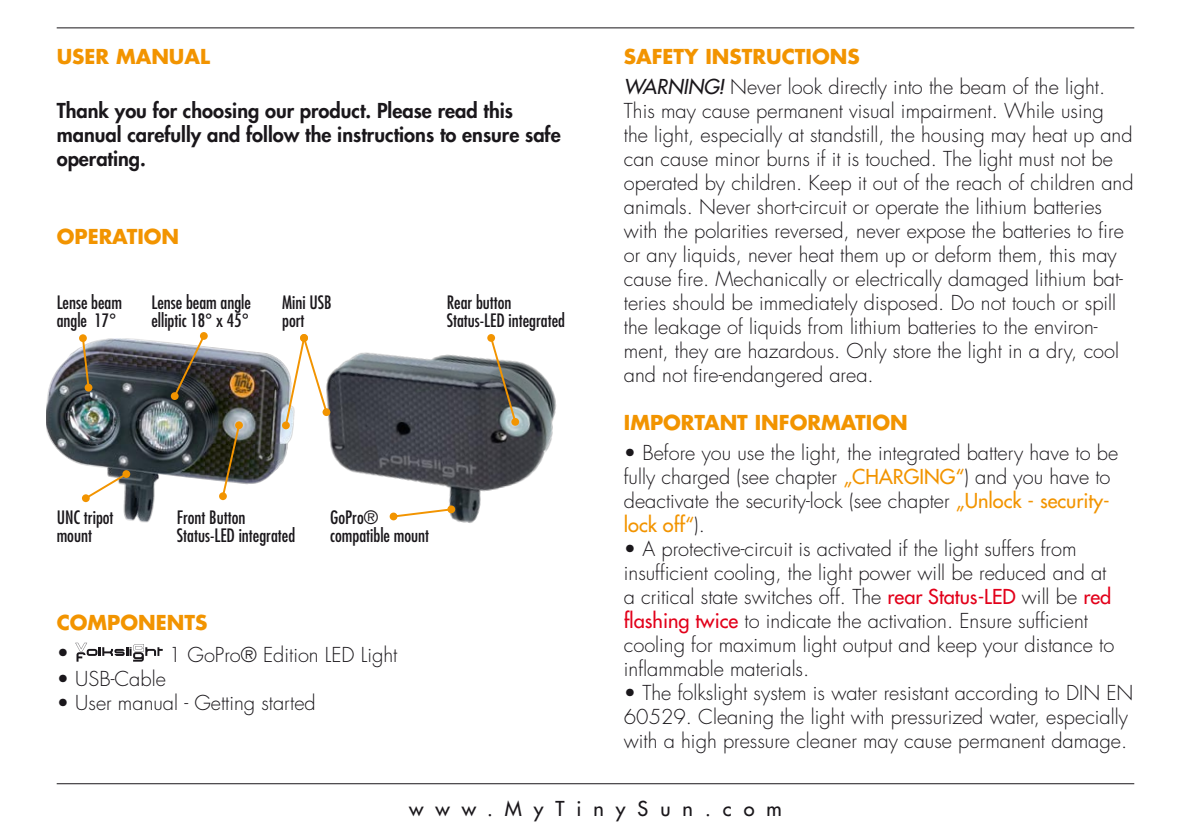
<style>
.page{position:relative;width:1191px;height:840px;background:#fff}
.page>*{position:absolute;margin:0;border:0;box-sizing:border-box;transform-origin:0 0}
.t1{font:300 20px/24px "Futura";color:#1a171b}
.t2{font:800 20px/24px "Futura";color:#1a171b}
.t3{font:700 20px "Futura";color:#f29400}
.t4{font:20px "Futura";letter-spacing:.6em;color:#1a171b}
.t5{font:condensed 18px/18px "Futura";color:#1a171b}
.s1{font-weight:700;color:#f29400}
.s2{font-weight:400;font-style:italic}
.s3{font-weight:400;font-style:italic;font-stretch:condensed}
.s4{font-weight:400;color:#f29400}
.s5{font-weight:400;color:#e2001a}
</style>
<div class="page">
<hr style="left:57px;top:27px;width:1077px;height:1px;background:#1a171b">
<hr style="left:57px;top:782px;width:1077px;height:1px;background:#1a171b">
<svg style="left:75px;top:642px;width:88px;height:19px"></svg>
<img style="left:328px;top:334px;width:229px;height:189px">
<img style="left:46px;top:338px;width:248px;height:184px">
<svg style="left:172px;top:333px;width:34px;height:65px"></svg>
<div style="left:200px;top:332px;width:8px;height:7px;background:#f29400;border-radius:50%"></div>
<div style="left:171px;top:392px;width:8px;height:8px;background:#f29400;border-radius:50%"></div>
<svg style="left:81px;top:338px;width:10px;height:51px"></svg>
<div style="left:79px;top:334px;width:8px;height:8px;background:#f29400;border-radius:50%"></div>
<div style="left:85px;top:383px;width:7px;height:8px;background:#f29400;border-radius:50%"></div>
<svg style="left:221px;top:422px;width:20px;height:76px"></svg>
<div style="left:219px;top:492px;width:8px;height:8px;background:#f29400;border-radius:50%"></div>
<div style="left:235px;top:421px;width:8px;height:8px;background:#f29400;border-radius:50%"></div>
<svg style="left:83px;top:471px;width:46px;height:29px"></svg>
<div style="left:82px;top:494px;width:8px;height:8px;background:#f29400;border-radius:50%"></div>
<div style="left:122px;top:470px;width:8px;height:7px;background:#f29400;border-radius:50%"></div>
<div style="left:282px;top:421px;width:8px;height:8px;background:#f29400;border-radius:50%"></div>
<svg style="left:284px;top:335px;width:45px;height:92px"></svg>
<div style="left:300px;top:334px;width:8px;height:7px;background:#f29400;border-radius:50%"></div>
<div style="left:322px;top:408px;width:8px;height:8px;background:#f29400;border-radius:50%"></div>
<svg style="left:391px;top:507px;width:62px;height:11px"></svg>
<div style="left:389px;top:512px;width:8px;height:8px;background:#f29400;border-radius:50%"></div>
<div style="left:447px;top:505px;width:8px;height:8px;background:#f29400;border-radius:50%"></div>
<svg style="left:489px;top:335px;width:28px;height:89px"></svg>
<div style="left:511px;top:418px;width:8px;height:7px;background:#f29400;border-radius:50%"></div>
<div style="left:487px;top:334px;width:8px;height:7px;background:#f29400;border-radius:50%"></div>
<p class="t3" style="left:57px;top:43px;width:155px">USER MANUAL</p>
<p class="t2" style="left:57px;top:98px;width:505px">Thank you for choosing our product. Please read this manual carefully and follow the instructions to ensure safe operating.</p>
<p class="t3" style="left:57px;top:222px;width:45px">OPERA</p>
<p class="t3" style="left:127px;top:222px;width:51px">TION</p>
<p class="t5" style="left:57px;top:293px;width:67px">Lense beam angle 17°</p>
<p class="t5" style="left:151px;top:293px;width:101px">Lense beam angle elliptic 18° x 45°</p>
<p class="t5" style="left:282px;top:293px;width:51px">Mini USB port</p>
<p class="t5" style="left:447px;top:293px;width:120px">Rear button<br>Status-LED integrated</p>
<p class="t5" style="left:57px;top:508px;width:58px">UNC tripot mount</p>
<p class="t5" style="left:177px;top:508px;width:120px">Front Button<br>Status-LED integrated</p>
<p class="t5" style="left:330px;top:508px;width:100px">GoPro® compatible mount</p>
<p class="t3" style="left:57px;top:608px;width:98px">COMPONEN</p>
<p class="t3" style="left:184px;top:608px;width:23px">TS</p>
<p class="t1" style="left:57px;top:640px;width:14px">•</p>
<p class="t1" style="left:169px;top:642px;width:230px">1 GoPro® Edition LED Light</p>
<p class="t1" style="left:57px;top:666px;width:111px">• USB-Cable</p>
<p class="t1" style="left:57px;top:690px;width:261px">• User manual - Getting started</p>
<p class="t1" style="left:624px;top:42px;width:483px;line-height:29.6px"><span class="s1">SAFETY INSTRUCTIONS<br></span><span class="s2">WARNING</span><span class="s3">!</span> Never look directly into the beam of the light.</p>
<p class="t1" style="left:624px;top:99px;width:511px">This may cause permanent visual impairment. While using<br>the light, especially at standstill, the housing may heat up and can cause minor burns if it is touched. The light must not be operated by children. Keep it out of the reach of children and animals. Never short-circuit or operate the lithium batteries with the polarities reversed, never expose the batteries to fire or any liquids, never heat them up or deform them, this may cause fire. Mechanically or electrically damaged lithium bat&shy;teries should be immediately disposed. Do not touch or spill the leakage of liquids from lithium batteries to the environ&shy;ment, they are hazardous. Only store the light in a dry, cool and not fire-endangered area.</p>
<p class="t3" style="left:624px;top:409px;width:201px">IMPORTANT INFORMA</p>
<p class="t3" style="left:855px;top:409px;width:51px">TION</p>
<p class="t1" style="left:624px;top:441px;width:496px">• Before you use the light, the integrated battery have to be fully charged (see chapter <span class="s4">„Charging“</span>) and you have to deactivate the security-lock (see chapter <span class="s4">„Unlock - security&shy;lock off“</span>).</p>
<p class="t1" style="left:624px;top:537px;width:492px">• A protective-circuit is activated if the light suffers from insufficient cooling, the light power will be reduced and at a critical state switches off. The <span class="s5">rear Status-LED</span> will be <span class="s5">red flashing twice</span> to indicate the activation. Ensure sufficient cooling for maximum light output and keep your distance to inflammable materials.</p>
<p class="t1" style="left:624px;top:681px;width:511px">• The folkslight system is water resistant according to DIN EN<br>60529. Cleaning the light with pressurized water, especially with a high pressure cleaner may cause permanent damage.</p>
<p class="t4" style="left:409px;top:795px;width:374px">www.MyTinySun.com</p>
</div>
